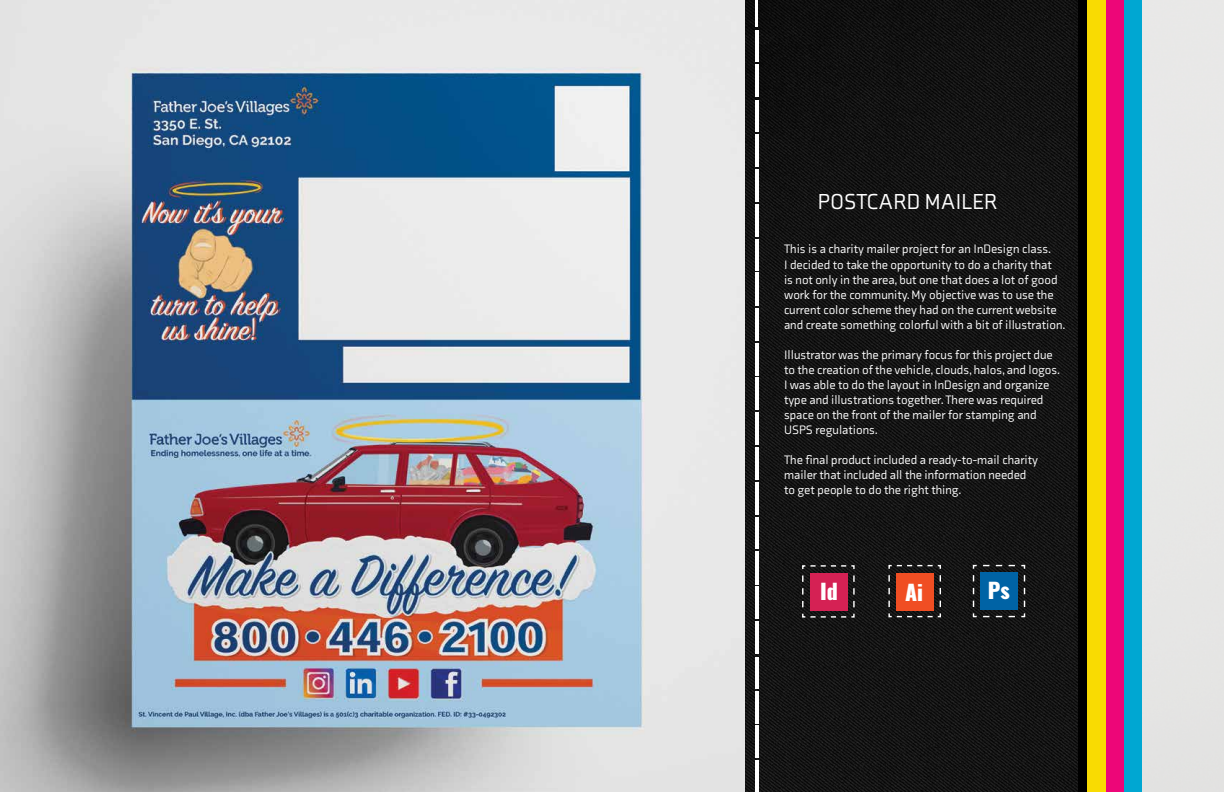
<style>
.page{position:relative;width:1224px;height:792px;background:#fff}
.page>*{position:absolute;margin:0;border:0;box-sizing:border-box;transform-origin:0 0}
.t1{font:22.2px "Axia";color:#fff}
.t2{font:800 21.3px "Oswald";color:#fff}
.t3{font:12.5px/15px "Axia";color:#fff}
</style>
<div class="page">
<div style="left:746px;top:0;width:344px;height:792px;background:linear-gradient(to bottom,#000,#000)"></div>
<img style="left:0;top:0;width:1077px;height:792px">
<div style="left:1088px;top:0;width:18px;height:792px;background:#f9db02"></div>
<div style="left:1106px;top:0;width:18px;height:792px;background:#ed0678"></div>
<div style="left:1124px;top:0;width:19px;height:792px;background:#00a7d2"></div>
<hr style="left:755px;top:0;width:3px;height:27px;background:#fff">
<hr style="left:755px;top:30px;width:3px;height:32px;background:#fff">
<hr style="left:755px;top:64px;width:3px;height:33px;background:#fff">
<hr style="left:755px;top:100px;width:3px;height:32px;background:#fff">
<hr style="left:755px;top:134px;width:3px;height:33px;background:#fff">
<hr style="left:755px;top:169px;width:3px;height:32px;background:#fff">
<hr style="left:755px;top:204px;width:3px;height:32px;background:#fff">
<hr style="left:755px;top:239px;width:3px;height:32px;background:#fff">
<hr style="left:755px;top:272px;width:3px;height:34px;background:#fff">
<hr style="left:755px;top:308px;width:3px;height:33px;background:#fff">
<hr style="left:755px;top:343px;width:3px;height:32px;background:#fff">
<hr style="left:755px;top:377px;width:3px;height:33px;background:#fff">
<hr style="left:755px;top:412px;width:3px;height:33px;background:#fff">
<hr style="left:755px;top:447px;width:3px;height:33px;background:#fff">
<hr style="left:755px;top:482px;width:3px;height:33px;background:#fff">
<hr style="left:755px;top:517px;width:3px;height:32px;background:#fff">
<hr style="left:755px;top:551px;width:3px;height:33px;background:#fff">
<hr style="left:755px;top:586px;width:3px;height:33px;background:#fff">
<hr style="left:755px;top:621px;width:3px;height:33px;background:#fff">
<hr style="left:755px;top:657px;width:3px;height:32px;background:#fff">
<hr style="left:755px;top:691px;width:3px;height:32px;background:#fff">
<hr style="left:755px;top:726px;width:3px;height:32px;background:#fff">
<hr style="left:755px;top:760px;width:3px;height:32px;background:#fff">
<div style="left:1142px;top:0;width:82px;height:792px;background:#e8e8e7"></div>
<svg style="left:888px;top:564px;width:71px;height:71px;background:#5a2b1f"></svg>
<svg style="left:972px;top:564px;width:54px;height:54px;background:#164767"></svg>
<svg style="left:801px;top:564px;width:54px;height:54px;background:#7f263f"></svg>
<h1 class="t1" style="left:818px;top:188px;width:181px">POSTCARD MAILER</h1>
<p class="t3" style="left:784px;top:242px;width:283px">This is a charity mailer project for an InDesign class.<br>I decided to take the opportunity to do a charity that<br>is not only in the area, but one that does a lot of good work for the community. My objective was to use the current color scheme they had on the current website and create something colorful with a bit of illustration.</p>
<p class="t3" style="left:784px;top:347px;width:278px">Illustrator was the primary focus for this project due to the creation of the vehicle, clouds, halos, and logos.<br>I was able to do the layout in InDesign and organize type and illustrations together. There was required space on the front of the mailer for stamping and USPS regulations.</p>
<p class="t3" style="left:784px;top:452px;width:256px">The final product included a ready-to-mail charity mailer that included all the information needed to get people to do the right thing.</p>
<h2 class="t2" style="left:820px;top:581px;width:19px">Id</h2>
<h2 class="t2" style="left:905px;top:581px;width:19px">Ai</h2>
<h2 class="t2" style="left:988px;top:579px;width:24px">Ps</h2>
</div>
